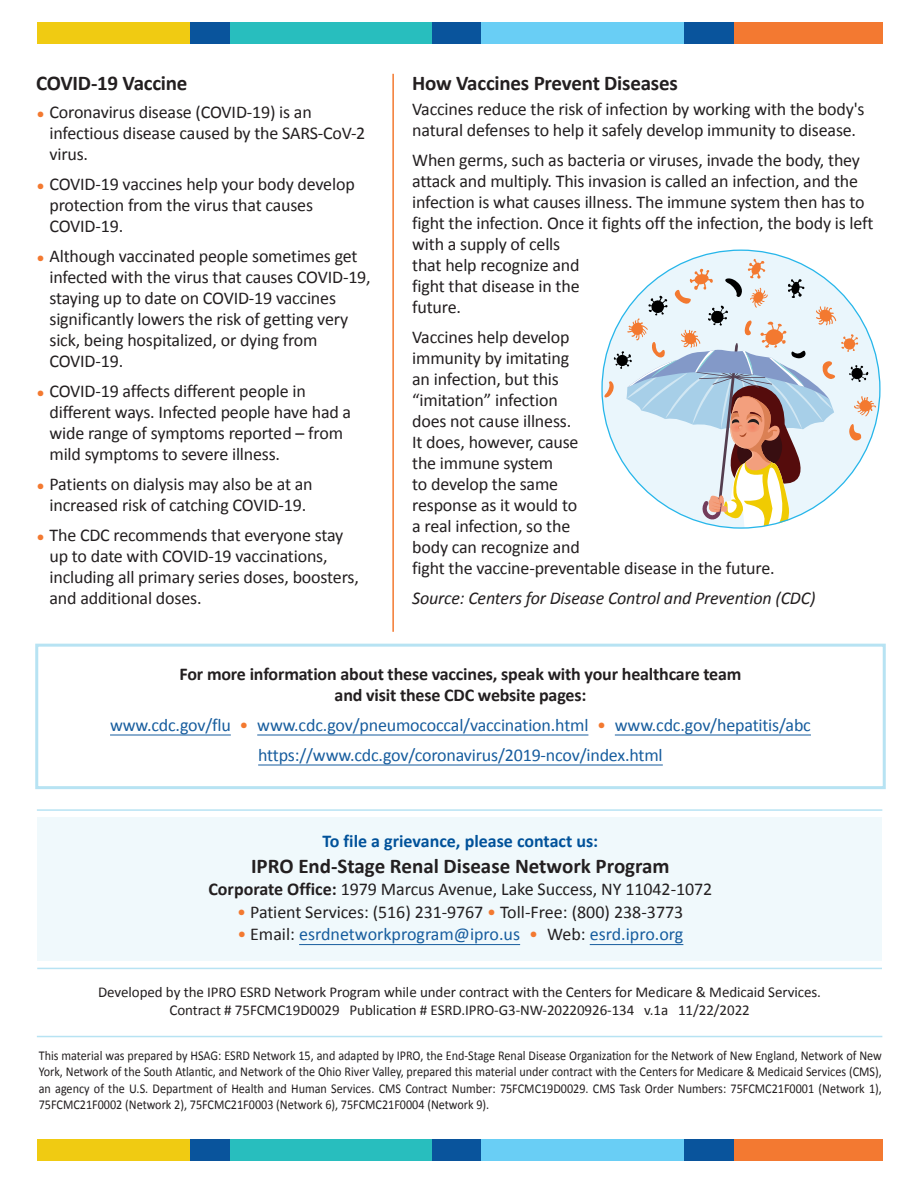
<style>
.page{position:relative;width:918px;height:1188px;background:#fff}
.page>*{position:absolute;margin:0;border:0;box-sizing:border-box;transform-origin:0 0}
.Subhead__3{font:700 21px "Calibri";letter-spacing:-.01em;color:#231f20}
.contact{font:700 21px "Calibri";color:#231f20}
.contact-2{font:18px/21px "Calibri";letter-spacing:-.01em;color:#231f20}
.contact-3{font:18px "Calibri";letter-spacing:-.01em;color:#175d9e}
.t1{font:700 18px/21px "Calibri";letter-spacing:-.01em;color:#231f20;text-align:center}
.t2{font:italic 18px "Calibri";letter-spacing:-.01em;color:#231f20}
.contact-4{font:700 18px "Calibri";color:#01529a}
.disclaimer{font:15px/18px "Calibri";letter-spacing:-.005em;color:#231f20;text-align:center}
.Disclaimer{font:13.5px/16.2px "Calibri";color:#231f20;text-align:justify;scale:.9 1}
.s1{color:#f37930}
.s2{font-weight:700}
.s3{color:#231f20}
</style>
<div class="page">
<div style="left:37px;top:23px;width:154px;height:21px;background:#f0cb12"></div>
<div style="left:733px;top:23px;width:149px;height:21px;background:#f37931"></div>
<div style="left:191px;top:23px;width:49px;height:21px;background:#09549c"></div>
<div style="left:231px;top:23px;width:202px;height:21px;background:#28bebe"></div>
<div style="left:433px;top:23px;width:49px;height:21px;background:#09549c"></div>
<div style="left:482px;top:23px;width:202px;height:21px;background:#69cef5"></div>
<div style="left:684px;top:23px;width:49px;height:21px;background:#09549c"></div>
<div style="left:37px;top:1139px;width:154px;height:21px;background:#f0cb12"></div>
<div style="left:733px;top:1139px;width:149px;height:21px;background:#f37931"></div>
<div style="left:191px;top:1139px;width:49px;height:21px;background:#09549c"></div>
<div style="left:231px;top:1139px;width:202px;height:21px;background:#28bebe"></div>
<div style="left:433px;top:1139px;width:49px;height:21px;background:#09549c"></div>
<div style="left:482px;top:1139px;width:202px;height:21px;background:#69cef5"></div>
<div style="left:684px;top:1139px;width:49px;height:21px;background:#09549c"></div>
<div style="left:35px;top:644px;width:851px;height:145px;border:3px solid #b7e3f3"></div>
<hr style="left:110px;top:735px;width:121px;height:1px;background:#175d9e">
<hr style="left:257px;top:735px;width:331px;height:1px;background:#175d9e">
<hr style="left:615px;top:735px;width:196px;height:1px;background:#175d9e">
<hr style="left:258px;top:765px;width:405px;height:1px;background:#175d9e">
<div style="left:37px;top:817px;width:845px;height:144px;background:#f0f9fc"></div>
<hr style="left:37px;top:809px;width:845px;height:2px;background:#b7e3f3">
<hr style="left:37px;top:968px;width:845px;height:1px;background:#b7e3f3">
<hr style="left:37px;top:1036px;width:845px;height:1px;background:#b7e3f3">
<hr style="left:299px;top:944px;width:221px;height:1px;background:#175d9e">
<hr style="left:590px;top:944px;width:93px;height:1px;background:#175d9e">
<hr style="left:392px;top:74px;width:2px;height:558px;background:#f37930">
<svg style="left:602px;top:259px;width:274px;height:269px"></svg>
<p class="Subhead__3" style="left:36px;top:68px;width:153px">COVID-19 Vaccine</p>
<p class="contact-2" style="left:50px;top:101px;width:317px;text-indent:-14px"><span class="s1">•</span> Coronavirus disease (COVID-19) is an infectious disease caused by the SARS-CoV-2 virus.</p>
<p class="contact-2" style="left:50px;top:173px;width:307px;text-indent:-14px"><span class="s1">•</span> COVID-19 vaccines help your body develop protection from the virus that causes<br>COVID-19.</p>
<p class="contact-2" style="left:50px;top:245px;width:323px;text-indent:-14px"><span class="s1">•</span> Although vaccinated people sometimes get infected with the virus that causes COVID-19, staying up to date on COVID-19 vaccines significantly lowers the risk of getting very sick, being hospitalized, or dying from COVID-19.</p>
<p class="contact-2" style="left:50px;top:380px;width:303px;text-indent:-14px"><span class="s1">•</span> COVID-19 affects different people in different ways. Infected people have had a wide range of symptoms reported – from mild symptoms to severe illness.</p>
<p class="contact-2" style="left:36px;top:473px;width:278px;text-align:center"><span class="s1">•</span> Patients on dialysis may also be at an increased risk of catching COVID-19.</p>
<p class="contact-2" style="left:50px;top:524px;width:311px;text-indent:-14px"><span class="s1">•</span> The CDC recommends that everyone stay up to date with COVID-19 vaccinations, including all primary series doses, boosters, and additional doses.</p>
<p class="Subhead__3" style="left:412px;top:68px;width:267px">How Vaccines Prevent Diseases</p>
<p class="contact-2" style="left:412px;top:98px;width:454px">Vaccines reduce the risk of infection by working with the body's natural defenses to help it safely develop immunity to disease.</p>
<p class="contact-2" style="left:412px;top:149px;width:463px">When germs, such as bacteria or viruses, invade the body, they attack and multiply. This invasion is called an infection, and the infection is what causes illness. The immune system then has to fight the infection. Once it fights off the infection, the body is left with a supply of cells<br>that help recognize and<br>fight that disease in the<br>future.</p>
<p class="contact-2" style="left:412px;top:326px;width:364px">Vaccines help develop<br>immunity by imitating<br>an infection, but this<br>“imitation” infection<br>does not cause illness.<br>It does, however, cause<br>the immune system<br>to develop the same<br>response as it would to<br>a real infection, so the<br>body can recognize and<br>fight the vaccine-preventable disease in the future.</p>
<p class="t2" style="left:412px;top:586px;width:405px">Source: Centers for Disease Control and Prevention (CDC)</p>
<p class="t1" style="left:180px;top:663px;width:563px">For more information about these vaccines, speak with your healthcare team and visit these CDC website pages:</p>
<p class="contact-3" style="left:110px;top:712px;width:702px">www.cdc.gov/flu <span class="s1">•</span> www.cdc.gov/pneumococcal/vaccination.html <span class="s1">•</span> www.cdc.gov/hepatitis/abc</p>
<p class="contact-3" style="left:258px;top:742px;width:406px">https://www.cdc.gov/coronavirus/2019-ncov/index.html</p>
<p class="contact-4" style="left:323px;top:828px;width:277px">To file a grievance, please contact us:</p>
<p class="contact" style="left:251px;top:851px;width:420px">IPRO End-Stage Renal Disease Network Program</p>
<p class="contact-2" style="left:208px;top:878px;width:505px"><span class="s2">Corporate Office:</span> 1979 Marcus Avenue, Lake Success, NY 11042-1072</p>
<p class="contact-2" style="left:237px;top:901px;width:448px"><span class="s1">•</span> Patient Services: (516) 231-9767 <span class="s1">•</span> Toll-Free: (800) 238-3773</p>
<p class="contact-3" style="left:237px;top:922px;width:448px"><span class="s1">•</span> <span class="s3">Email:</span> esrdnetworkprogram@ipro.us <span class="s1">•</span> <span class="s3">Web:</span> esrd.ipro.org</p>
<p class="disclaimer" style="left:98px;top:982px;width:725px">Developed by the IPRO ESRD Network Program while under contract with the Centers for Medicare &amp; Medicaid Services.<br>Contract # 75FCMC19D0029 Publication # ESRD.IPRO-G3-NW-20220926-134 v.1a 11/22/2022</p>
<p class="Disclaimer" style="left:39px;top:1047px;width:938px">This material was prepared by HSAG: ESRD Network 15, and adapted by IPRO, the End-Stage Renal Disease Organization for the Network of New England, Network of New York, Network of the South Atlantic, and Network of the Ohio River Valley, prepared this material under contract with the Centers for Medicare &amp; Medicaid Services (CMS), an agency of the U.S. Department of Health and Human Services. CMS Contract Number: 75FCMC19D0029. CMS Task Order Numbers: 75FCMC21F0001 (Network 1), 75FCMC21F0002 (Network 2), 75FCMC21F0003 (Network 6), 75FCMC21F0004 (Network 9).</p>
</div>
